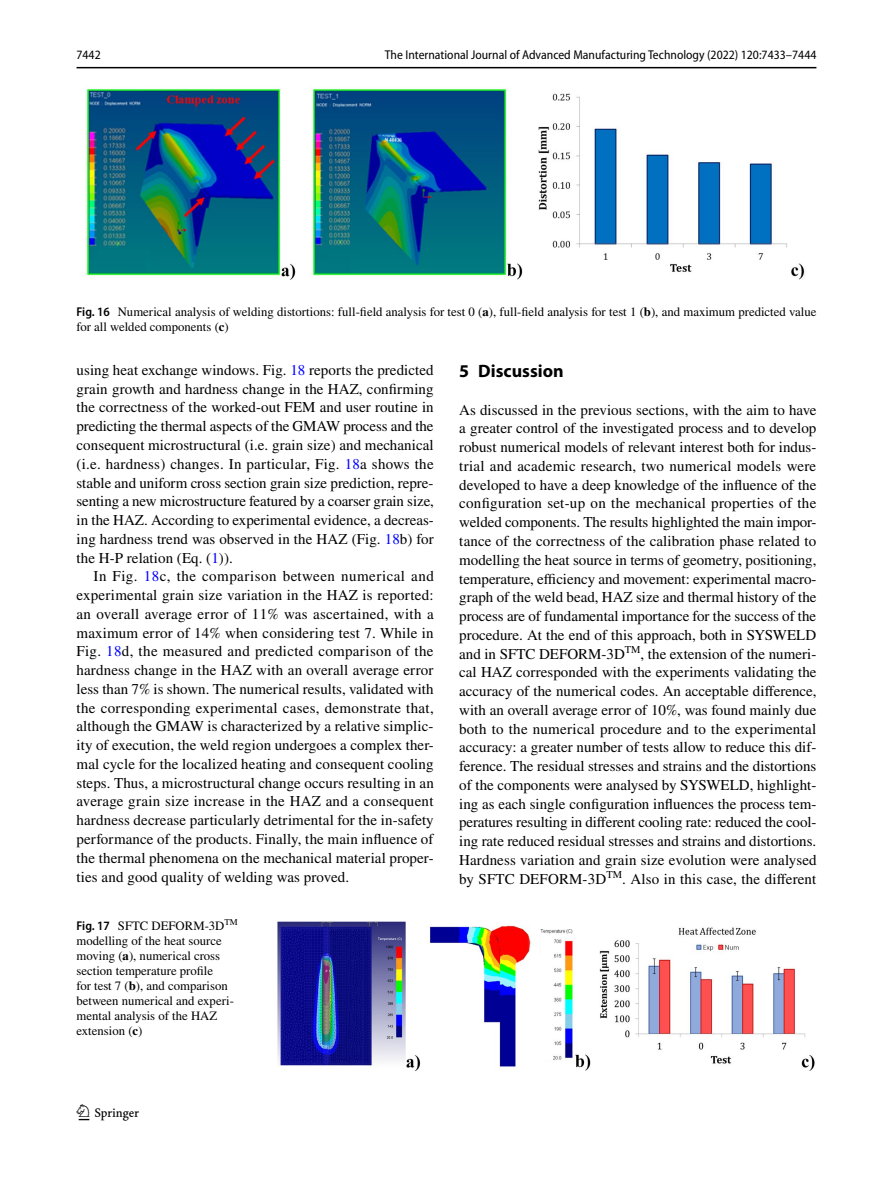
<style>
.page{position:relative;width:893px;height:1187px;background:#fff}
.page>*{position:absolute;margin:0;border:0;box-sizing:border-box;transform-origin:0 0}
.t1{font:22.5px "Springnew Regular 2";color:#000}
.t2{font:700 18px "Myriad Pro";color:#000}
.t3{font:15px/18.8px "STIX";letter-spacing:.005em;color:#000;text-align:justify}
.t4{font:12.75px/15px "STIX";color:#000}
.t5{font:semi-condensed 12.75px "Myriad Pro";color:#000}
.s1{font-family:"Myriad Pro";font-weight:600;font-stretch:semi-condensed}
.s2{font-weight:700}
.s3{color:#00f}
</style>
<div class="page">
<hr style="left:77px;top:67px;width:739px;height:1px;background:#000">
<img style="left:85px;top:88px;width:721px;height:192px">
<img style="left:277px;top:920px;width:538px;height:151px">
<p class="t5" style="left:77px;top:48px;width:26px">7442</p>
<p class="t5" style="left:385px;top:48px;width:433px">The International Journal of Advanced Manufacturing Technology (2022) 120:7433–7444</p>
<p class="t4" style="left:77px;top:305px;width:741px"><span class="s1">Fig. 16</span> Numerical analysis of welding distortions: full-field analysis for test 0 (<span class="s2">a</span>), full-field analysis for test 1 (<span class="s2">b</span>), and maximum predicted value for all welded components (<span class="s2">c</span>)</p>
<p class="t3" style="left:77px;top:361px;width:359px">using heat exchange windows. Fig. <span class="s3">18</span> reports the predicted grain growth and hardness change in the HAZ, confirming the correctness of the worked-out FEM and user routine in predicting the thermal aspects of the GMAW process and the consequent microstructural (i.e. grain size) and mechanical (i.e. hardness) changes. In particular, Fig. <span class="s3">18</span>a shows the stable and uniform cross section grain size prediction, repre&shy;senting a new microstructure featured by a coarser grain size, in the HAZ. According to experimental evidence, a decreas&shy;ing hardness trend was observed in the HAZ (Fig. <span class="s3">18</span>b) for the H-P relation (Eq. (<span class="s3">1</span>)).</p>
<p class="t3" style="left:77px;top:568px;width:359px;text-indent:17px">In Fig. <span class="s3">18</span>c, the comparison between numerical and experimental grain size variation in the HAZ is reported: an overall average error of 11% was ascertained, with a maximum error of 14% when considering test 7. While in Fig. <span class="s3">18</span>d, the measured and predicted comparison of the hardness change in the HAZ with an overall average error less than 7% is shown. The numerical results, validated with the corresponding experimental cases, demonstrate that, although the GMAW is characterized by a relative simplic&shy;ity of execution, the weld region undergoes a complex ther&shy;mal cycle for the localized heating and consequent cooling steps. Thus, a microstructural change occurs resulting in an average grain size increase in the HAZ and a consequent hardness decrease particularly detrimental for the in-safety performance of the products. Finally, the main influence of the thermal phenomena on the mechanical material proper&shy;ties and good quality of welding was proved.</p>
<p class="t4" style="left:77px;top:919px;width:163px"><span class="s1">Fig. 17</span> SFTC DEFORM-3D<sup>TM </sup>modelling of the heat source moving (<span class="s2">a</span>), numerical cross section temperature profile<br>for test 7 (<span class="s2">b</span>), and comparison between numerical and experi&shy;mental analysis of the HAZ extension (<span class="s2">c</span>)</p>
<p class="t2" style="left:459px;top:359px;width:106px">5 Discussion</p>
<p class="t3" style="left:459px;top:401px;width:359px">As discussed in the previous sections, with the aim to have a greater control of the investigated process and to develop robust numerical models of relevant interest both for indus&shy;trial and academic research, two numerical models were developed to have a deep knowledge of the influence of the configuration set-up on the mechanical properties of the welded components. The results highlighted the main impor&shy;tance of the correctness of the calibration phase related to modelling the heat source in terms of geometry, positioning, temperature, efficiency and movement: experimental macro&shy;graph of the weld bead, HAZ size and thermal history of the process are of fundamental importance for the success of the procedure. At the end of this approach, both in SYSWELD and in SFTC DEFORM-3D<sup>TM</sup>, the extension of the numeri&shy;cal HAZ corresponded with the experiments validating the accuracy of the numerical codes. An acceptable difference, with an overall average error of 10%, was found mainly due both to the numerical procedure and to the experimental accuracy: a greater number of tests allow to reduce this dif&shy;ference. The residual stresses and strains and the distortions of the components were analysed by SYSWELD, highlight&shy;ing as each single configuration influences the process tem&shy;peratures resulting in different cooling rate: reduced the cool&shy;ing rate reduced residual stresses and strains and distortions.<br>Hardness variation and grain size evolution were analysed by SFTC DEFORM-3D<sup>TM</sup>. Also in this case, the different</p>
<h1 class="t1" style="left:79px;top:1104px;width:62px">1 3</h1>
</div>
